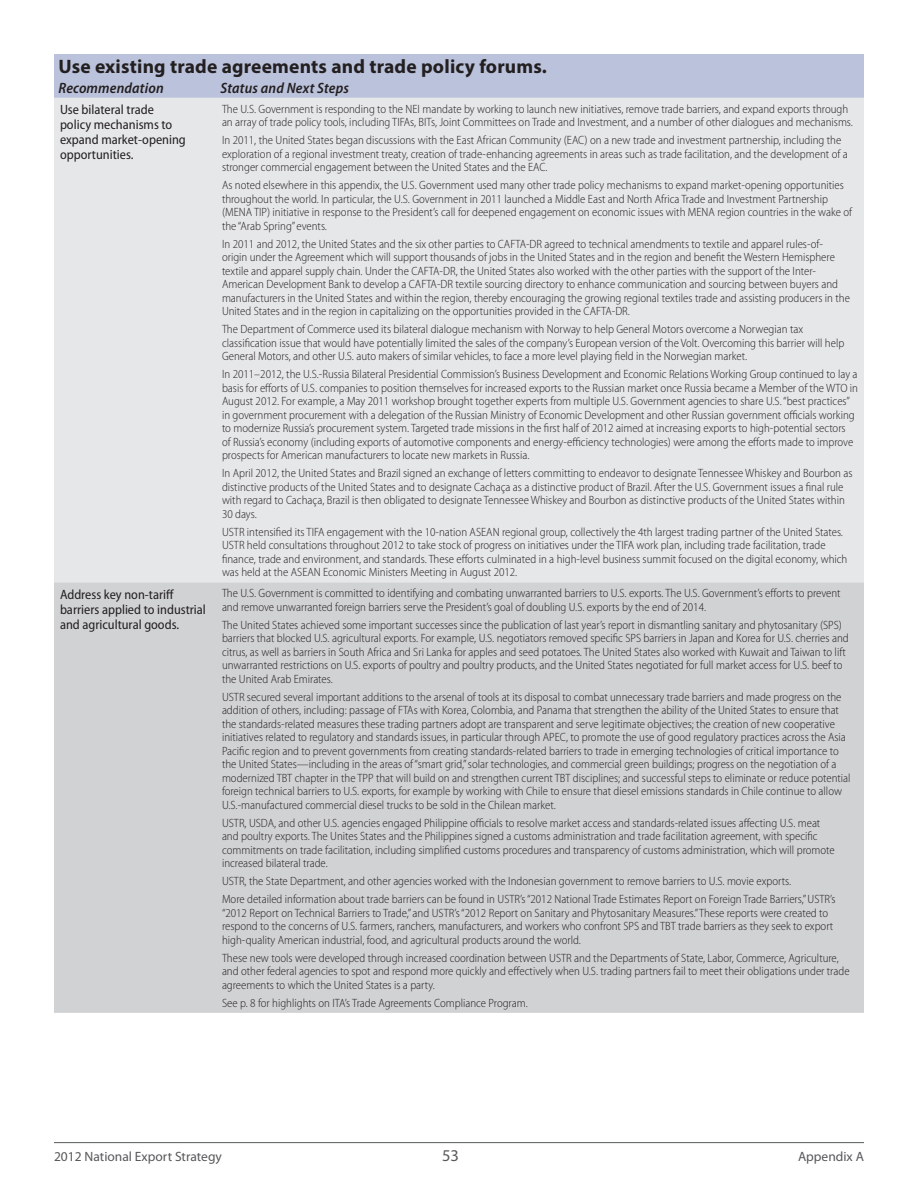
<style>
.page{position:relative;width:918px;height:1188px;background:#fff}
.page>*{position:absolute;margin:0;border:0;box-sizing:border-box;transform-origin:0 0}
.H4_Inside_Table{font:700 19.5px "Myriad Pro";letter-spacing:.01em;color:#231f20}
.t1{font:16.5px "Myriad Pro";color:#57585a}
.Table_Header_Appendi{font:italic 600 semi-condensed 15px "Myriad Pro";letter-spacing:.01em;color:#231f20}
.Appendix_A_Recommend{font:semi-condensed 13.5px/15px "Myriad Pro";color:#231f20}
.t2{font:13.5px "Myriad Pro";color:#57585a}
.Appendix_A{font:300 semi-condensed 12px/13.5px "Myriad Pro";color:#231f20}
</style>
<div class="page">
<hr style="left:54px;top:1142px;width:810px;height:1px;background:#57585a">
<div style="left:54px;top:54px;width:810px;height:44px;background:#bbc2db"></div>
<div style="left:54px;top:98px;width:810px;height:484px;background:#e6e7e9"></div>
<div style="left:54px;top:582px;width:810px;height:431px;background:#d1d2d4"></div>
<h4 class="H4_Inside_Table" style="left:58px;top:54px;width:490px">Use existing trade agreements and trade policy forums.</h4>
<p class="Table_Header_Appendi" style="left:58px;top:80px;width:107px">Recommendation</p>
<p class="Table_Header_Appendi" style="left:220px;top:80px;width:130px">Status and Next Steps</p>
<p class="Appendix_A_Recommend" style="left:60px;top:102px;width:127px">Use bilateral trade policy mechanisms to expand market-opening opportunities.</p>
<p class="Appendix_A" style="left:222px;top:102px;width:632px">The U.S. Government is responding to the NEI mandate by working to launch new initiatives, remove trade barriers, and expand exports through an array of trade policy tools, including TIFAs, BITs, Joint Committees on Trade and Investment, and a number of other dialogues and mechanisms.</p>
<p class="Appendix_A" style="left:222px;top:134px;width:627px">In 2011, the United States began discussions with the East African Community (EAC) on a new trade and investment partnership, including the exploration of a regional investment treaty, creation of trade-enhancing agreements in areas such as trade facilitation, and the development of a stronger commercial engagement between the United States and the EAC.</p>
<p class="Appendix_A" style="left:222px;top:179px;width:632px">As noted elsewhere in this appendix, the U.S. Government used many other trade policy mechanisms to expand market-opening opportunities throughout the world. In particular, the U.S. Government in 2011 launched a Middle East and North Africa Trade and Investment Partnership (MENA TIP) initiative in response to the President’s call for deepened engagement on economic issues with MENA region countries in the wake of the “Arab Spring” events.</p>
<p class="Appendix_A" style="left:222px;top:237px;width:630px">In 2011 and 2012, the United States and the six other parties to CAFTA-DR agreed to technical amendments to textile and apparel rules-of&shy;origin under the Agreement which will support thousands of jobs in the United States and in the region and benefit the Western Hemisphere textile and apparel supply chain. Under the CAFTA-DR, the United States also worked with the other parties with the support of the Inter-American Development Bank to develop a CAFTA-DR textile sourcing directory to enhance communication and sourcing between buyers and manufacturers in the United States and within the region, thereby encouraging the growing regional textiles trade and assisting producers in the United States and in the region in capitalizing on the opportunities provided in the CAFTA-DR.</p>
<p class="Appendix_A" style="left:222px;top:323px;width:624px">The Department of Commerce used its bilateral dialogue mechanism with Norway to help General Motors overcome a Norwegian tax classification issue that would have potentially limited the sales of the company’s European version of the Volt. Overcoming this barrier will help<br>General Motors, and other U.S. auto makers of similar vehicles, to face a more level playing field in the Norwegian market.</p>
<p class="Appendix_A" style="left:222px;top:368px;width:638px">In 2011–2012, the U.S.-Russia Bilateral Presidential Commission’s Business Development and Economic Relations Working Group continued to lay a basis for efforts of U.S. companies to position themselves for increased exports to the Russian market once Russia became a Member of the WTO in August 2012. For example, a May 2011 workshop brought together experts from multiple U.S. Government agencies to share U.S. “best practices” in government procurement with a delegation of the Russian Ministry of Economic Development and other Russian government officials working to modernize Russia’s procurement system. Targeted trade missions in the first half of 2012 aimed at increasing exports to high-potential sectors<br>of Russia’s economy (including exports of automotive components and energy-efficiency technologies) were among the efforts made to improve prospects for American manufacturers to locate new markets in Russia.</p>
<p class="Appendix_A" style="left:222px;top:467px;width:632px">In April 2012, the United States and Brazil signed an exchange of letters committing to endeavor to designate Tennessee Whiskey and Bourbon as distinctive products of the United States and to designate Cachaça as a distinctive product of Brazil. After the U.S. Government issues a final rule with regard to Cachaça, Brazil is then obligated to designate Tennessee Whiskey and Bourbon as distinctive products of the United States within 30 days.</p>
<p class="Appendix_A" style="left:222px;top:525px;width:627px">USTR intensified its TIFA engagement with the 10-nation ASEAN regional group, collectively the 4th largest trading partner of the United States.<br>USTR held consultations throughout 2012 to take stock of progress on initiatives under the TIFA work plan, including trade facilitation, trade finance, trade and environment, and standards. These efforts culminated in a high-level business summit focused on the digital economy, which was held at the ASEAN Economic Ministers Meeting in August 2012.</p>
<p class="Appendix_A_Recommend" style="left:60px;top:587px;width:147px">Address key non-tariff barriers applied to industrial and agricultural goods.</p>
<p class="Appendix_A" style="left:222px;top:587px;width:620px">The U.S. Government is committed to identifying and combating unwarranted barriers to U.S. exports. The U.S. Government’s efforts to prevent and remove unwarranted foreign barriers serve the President’s goal of doubling U.S. exports by the end of 2014.</p>
<p class="Appendix_A" style="left:222px;top:618px;width:628px">The United States achieved some important successes since the publication of last year’s report in dismantling sanitary and phytosanitary (SPS) barriers that blocked U.S. agricultural exports. For example, U.S. negotiators removed specific SPS barriers in Japan and Korea for U.S. cherries and citrus, as well as barriers in South Africa and Sri Lanka for apples and seed potatoes. The United States also worked with Kuwait and Taiwan to lift unwarranted restrictions on U.S. exports of poultry and poultry products, and the United States negotiated for full market access for U.S. beef to the United Arab Emirates.</p>
<p class="Appendix_A" style="left:222px;top:690px;width:630px">USTR secured several important additions to the arsenal of tools at its disposal to combat unnecessary trade barriers and made progress on the addition of others, including: passage of FTAs with Korea, Colombia, and Panama that strengthen the ability of the United States to ensure that the standards-related measures these trading partners adopt are transparent and serve legitimate objectives; the creation of new cooperative initiatives related to regulatory and standards issues, in particular through APEC, to promote the use of good regulatory practices across the Asia Pacific region and to prevent governments from creating standards-related barriers to trade in emerging technologies of critical importance to the United States—including in the areas of “smart grid,” solar technologies, and commercial green buildings; progress on the negotiation of a modernized TBT chapter in the TPP that will build on and strengthen current TBT disciplines; and successful steps to eliminate or reduce potential foreign technical barriers to U.S. exports, for example by working with Chile to ensure that diesel emissions standards in Chile continue to allow U.S.-manufactured commercial diesel trucks to be sold in the Chilean market.</p>
<p class="Appendix_A" style="left:222px;top:816px;width:614px">USTR, USDA, and other U.S. agencies engaged Philippine officials to resolve market access and standards-related issues affecting U.S. meat and poultry exports. The Unites States and the Philippines signed a customs administration and trade facilitation agreement, with specific commitments on trade facilitation, including simplified customs procedures and transparency of customs administration, which will promote increased bilateral trade.</p>
<p class="Appendix_A" style="left:222px;top:875px;width:571px">USTR, the State Department, and other agencies worked with the Indonesian government to remove barriers to U.S. movie exports.</p>
<p class="Appendix_A" style="left:222px;top:893px;width:615px">More detailed information about trade barriers can be found in USTR’s “2012 National Trade Estimates Report on Foreign Trade Barriers,” USTR’s “2012 Report on Technical Barriers to Trade,” and USTR’s “2012 Report on Sanitary and Phytosanitary Measures.” These reports were created to respond to the concerns of U.S. farmers, ranchers, manufacturers, and workers who confront SPS and TBT trade barriers as they seek to export high-quality American industrial, food, and agricultural products around the world.</p>
<p class="Appendix_A" style="left:222px;top:951px;width:629px">These new tools were developed through increased coordination between USTR and the Departments of State, Labor, Commerce, Agriculture, and other federal agencies to spot and respond more quickly and effectively when U.S. trading partners fail to meet their obligations under trade agreements to which the United States is a party.</p>
<p class="Appendix_A" style="left:222px;top:996px;width:307px">See p. 8 for highlights on ITA’s Trade Agreements Compliance Program.</p>
<p class="t2" style="left:54px;top:1148px;width:169px">2012 National Export Strategy</p>
<h2 class="t1" style="left:442px;top:1145px;width:18px">53</h2>
<p class="t2" style="left:798px;top:1148px;width:67px">Appendix A</p>
</div>
